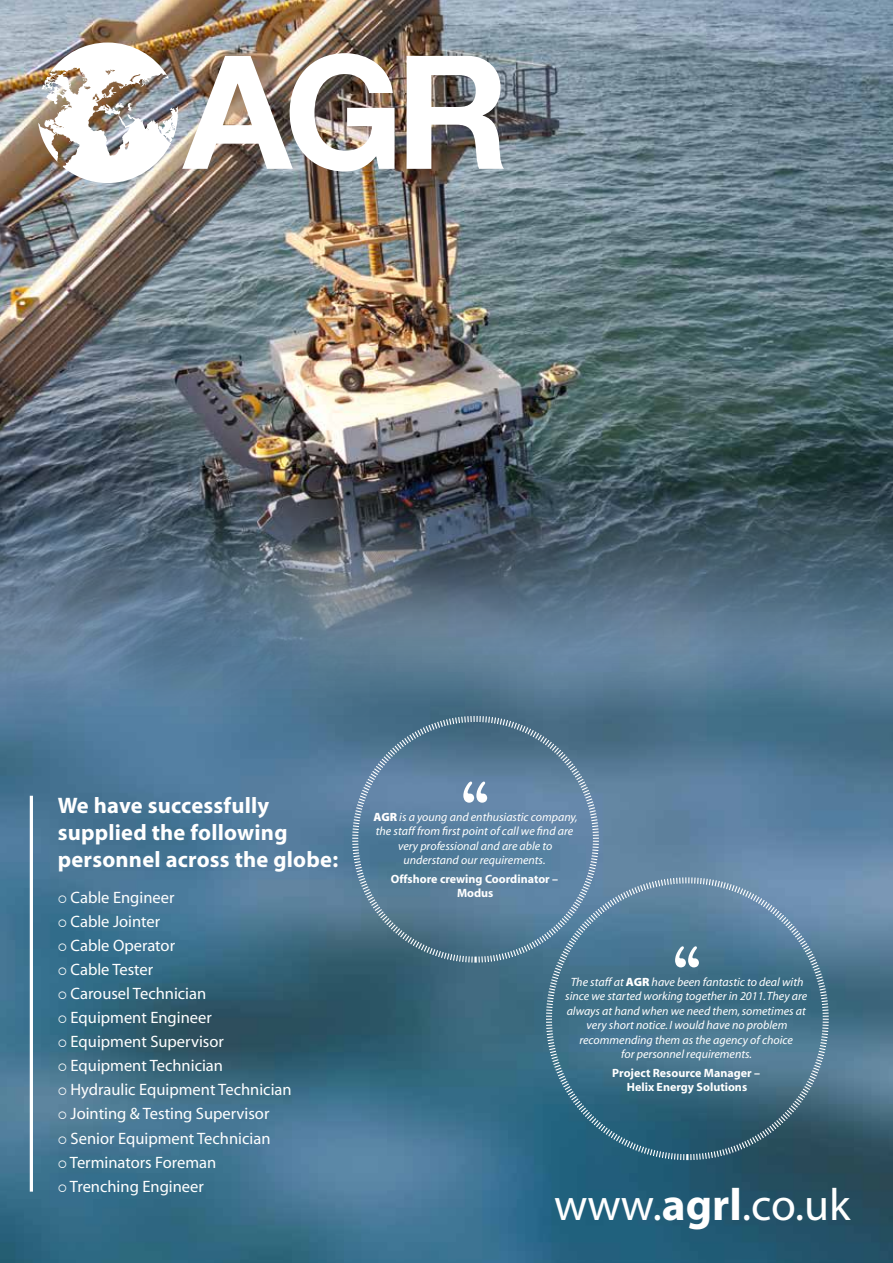
<style>
.page{position:relative;width:893px;height:1263px;background:#fff}
.page>*{position:absolute;margin:0;border:0;box-sizing:border-box;transform-origin:0 0}
.t1{font:45.3px "Myriad";color:#fff}
.t2{font:700 22.5px/27px "Myriad Pro";letter-spacing:.01em;color:#fff}
.t3{font:16.5px "Myriad";color:#fff}
.t4{font:italic 12px/14.4px "Myriad";color:#fff;text-align:center}
.t5{font:700 12px/14.4px "Myriad";color:#fff;text-align:center}
.s1{font-weight:900;font-style:normal}
.s2{font-weight:700}
</style>
<div class="page">
<img style="left:0;top:718px;width:893px;height:545px">
<img style="left:0;top:0;width:893px;height:718px">
<svg style="left:407px;top:56px;width:97px;height:113px"></svg>
<img style="left:38px;top:43px;width:357px;height:140px">
<hr style="left:30px;top:796px;width:3px;height:396px;background:#fff">
<svg style="left:545px;top:876px;width:285px;height:285px"></svg>
<svg style="left:351px;top:715px;width:249px;height:249px"></svg>
<h2 class="t2" style="left:58px;top:791px;width:282px">We have successfully supplied the following personnel across the globe:</h2>
<h3 class="t3" style="left:58px;top:889px;width:118px">○ Cable Engineer</h3>
<h3 class="t3" style="left:58px;top:913px;width:104px">○ Cable Jointer</h3>
<h3 class="t3" style="left:58px;top:937px;width:119px">○ Cable Operator</h3>
<h3 class="t3" style="left:58px;top:961px;width:97px">○ Cable Tester</h3>
<h3 class="t3" style="left:58px;top:985px;width:150px">○ Carousel Technician</h3>
<h3 class="t3" style="left:58px;top:1009px;width:156px">○ Equipment Engineer</h3>
<h3 class="t3" style="left:58px;top:1033px;width:168px">○ Equipment Supervisor</h3>
<h3 class="t3" style="left:58px;top:1058px;width:167px">○ Equipment Technician</h3>
<h3 class="t3" style="left:58px;top:1082px;width:235px">○ Hydraulic Equipment Technician</h3>
<h3 class="t3" style="left:58px;top:1106px;width:213px">○ Jointing &amp; Testing Supervisor</h3>
<h3 class="t3" style="left:58px;top:1130px;width:214px">○ Senior Equipment Technician</h3>
<h3 class="t3" style="left:58px;top:1154px;width:160px">○ Terminators Foreman</h3>
<h3 class="t3" style="left:58px;top:1178px;width:148px">○ Trenching Engineer</h3>
<p class="t4" style="left:374px;top:810px;width:206px"><span class="s1">AGR</span> is a young and enthusiastic company, the staff from first point of call we find are very professional and are able to understand our requirements.</p>
<p class="t5" style="left:391px;top:872px;width:169px">Offshore crewing Coordinator –<br>Modus</p>
<p class="t4" style="left:565px;top:975px;width:244px">The staff at <span class="s1">AGR</span> have been fantastic to deal with since we started working together in 2011. They are always at hand when we need them, sometimes at very short notice. I would have no problem recommending them as the agency of choice<br>for personnel requirements.</p>
<p class="t5" style="left:612px;top:1066px;width:149px">Project Resource Manager –<br>Helix Energy Solutions</p>
<h1 class="t1" style="left:554px;top:1183px;width:298px">www.<span class="s2">agrl</span>.co.uk</h1>
</div>
